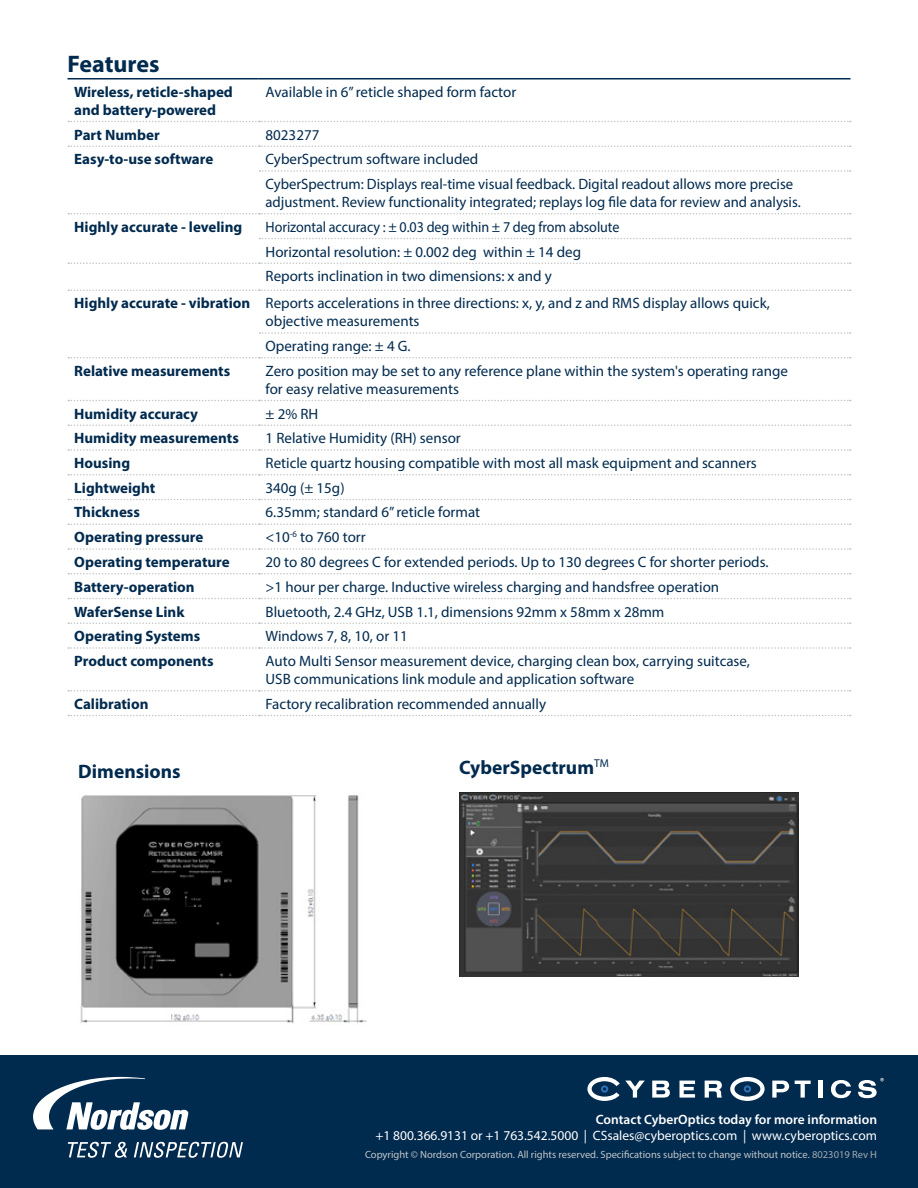
<style>
.page{position:relative;width:918px;height:1188px;background:#fff}
.page>*{position:absolute;margin:0;border:0;box-sizing:border-box;transform-origin:0 0}
.t1{font:700 24px "Myriad Pro";color:#002a4e}
.t2{font:700 19.5px "Myriad Pro";color:#002a4e}
.t3{font:15px/18px "Myriad Pro";color:#002a4e}
.t4{font:700 15px/18px "Myriad Pro";color:#002a4e}
.t5{font:15px/24.8px "Myriad Pro";color:#002a4e;scale:.94 1}
.t6{font:13.5px "Myriad Pro";color:#fff}
.t7{font:600 13.5px "Myriad Pro";color:#fff}
.t8{font:10.5px "Myriad Pro";color:#c3c5c7}
.s1{font-weight:700}
.s2{color:#a3a9af}
</style>
<div class="page">
<div style="left:0;top:1056px;width:918px;height:132px;background:#002a4e"></div>
<svg style="left:652px;top:1081px;width:18px;height:17px"></svg>
<svg style="left:680px;top:1081px;width:15px;height:17px"></svg>
<svg style="left:705px;top:1081px;width:17px;height:17px"></svg>
<svg style="left:772px;top:1081px;width:17px;height:17px"></svg>
<svg style="left:795px;top:1081px;width:16px;height:17px"></svg>
<hr style="left:819px;top:1081px;width:4px;height:17px;background:#fff">
<svg style="left:831px;top:1080px;width:20px;height:18px"></svg>
<svg style="left:730px;top:1077px;width:35px;height:24px"></svg>
<svg style="left:858px;top:1078px;width:26px;height:20px"></svg>
<svg style="left:587px;top:1077px;width:58px;height:24px"></svg>
<svg style="left:68px;top:1142px;width:59px;height:16px"></svg>
<svg style="left:134px;top:1142px;width:109px;height:16px"></svg>
<svg style="left:33px;top:1077px;width:155px;height:53px"></svg>
<svg style="left:68px;top:121px;width:783px;height:1px"></svg>
<svg style="left:68px;top:146px;width:783px;height:1px"></svg>
<svg style="left:260px;top:170px;width:591px;height:2px"></svg>
<svg style="left:68px;top:213px;width:783px;height:1px"></svg>
<svg style="left:260px;top:238px;width:591px;height:1px"></svg>
<svg style="left:68px;top:262px;width:783px;height:2px"></svg>
<svg style="left:68px;top:290px;width:783px;height:1px"></svg>
<svg style="left:260px;top:332px;width:591px;height:2px"></svg>
<svg style="left:68px;top:357px;width:783px;height:1px"></svg>
<svg style="left:68px;top:400px;width:783px;height:1px"></svg>
<svg style="left:68px;top:424px;width:783px;height:2px"></svg>
<svg style="left:68px;top:449px;width:783px;height:2px"></svg>
<svg style="left:68px;top:474px;width:783px;height:2px"></svg>
<svg style="left:68px;top:499px;width:783px;height:1px"></svg>
<svg style="left:68px;top:524px;width:783px;height:1px"></svg>
<svg style="left:68px;top:548px;width:783px;height:2px"></svg>
<svg style="left:68px;top:573px;width:783px;height:1px"></svg>
<svg style="left:68px;top:598px;width:783px;height:1px"></svg>
<svg style="left:68px;top:622px;width:783px;height:2px"></svg>
<svg style="left:68px;top:647px;width:783px;height:2px"></svg>
<svg style="left:68px;top:690px;width:783px;height:2px"></svg>
<svg style="left:68px;top:715px;width:783px;height:1px"></svg>
<hr style="left:68px;top:78px;width:191px;height:2px;background:#002a4e">
<hr style="left:259px;top:78px;width:592px;height:2px;background:#002a4e">
<img style="left:80px;top:795px;width:287px;height:228px">
<img style="left:459px;top:792px;width:340px;height:184px">
<h1 class="t1" style="left:68px;top:48px;width:93px">Features</h1>
<p class="t4" style="left:74px;top:82px;width:160px">Wireless, reticle-shaped and battery-powered</p>
<p class="t3" style="left:266px;top:82px;width:252px">Available in 6” reticle shaped form factor</p>
<p class="t4" style="left:74px;top:125px;width:87px">Part Number</p>
<p class="t3" style="left:266px;top:125px;width:55px">8023277</p>
<p class="t4" style="left:74px;top:150px;width:141px">Easy-to-use software</p>
<p class="t3" style="left:266px;top:147px;width:529px;line-height:24.8px">CyberSpectrum software included<br>CyberSpectrum: Displays real-time visual feedback. Digital readout allows more precise</p>
<p class="t3" style="left:266px;top:193px;width:537px">adjustment. Review functionality integrated; replays log file data for review and analysis.</p>
<p class="t4" style="left:74px;top:217px;width:170px">Highly accurate - leveling</p>
<p class="t5" style="left:266px;top:214px;width:378px">Horizontal accuracy : ± 0.03 deg within ± 7 deg from absolute<br>Horizontal resolution: ± 0.002 deg within ± 14 deg<br>Reports inclination in two dimensions: x and y</p>
<p class="t3" style="left:266px;top:294px;width:506px;text-indent:-191px"><span class="s1">Highly accurate - vibration</span> Reports accelerations in three directions: x, y, and z and RMS display allows quick, objective measurements</p>
<p class="t3" style="left:266px;top:337px;width:147px">Operating range: ± 4 G.</p>
<p class="t4" style="left:74px;top:361px;width:158px">Relative measurements</p>
<p class="t3" style="left:266px;top:361px;width:524px">Zero position may be set to any reference plane within the system's operating range for easy relative measurements</p>
<p class="t4" style="left:74px;top:404px;width:125px">Humidity accuracy</p>
<p class="t3" style="left:266px;top:404px;width:54px">± 2% RH</p>
<p class="t4" style="left:74px;top:429px;width:166px">Humidity measurements</p>
<p class="t3" style="left:266px;top:429px;width:197px">1 Relative Humidity (RH) sensor</p>
<p class="t4" style="left:74px;top:453px;width:57px">Housing</p>
<p class="t3" style="left:266px;top:454px;width:493px">Reticle quartz housing compatible with most all mask equipment and scanners</p>
<p class="t4" style="left:74px;top:478px;width:82px">Lightweight</p>
<p class="t3" style="left:266px;top:478px;width:81px">340g (± 15g)</p>
<p class="t4" style="left:74px;top:503px;width:67px">Thickness</p>
<p class="t3" style="left:266px;top:503px;width:216px">6.35mm; standard 6” reticle format</p>
<p class="t4" style="left:74px;top:528px;width:131px">Operating pressure</p>
<p class="t3" style="left:266px;top:528px;width:102px">&lt;10<sup>-6</sup> to 760 torr</p>
<p class="t4" style="left:74px;top:552px;width:157px">Operating temperature</p>
<p class="t3" style="left:266px;top:553px;width:505px">20 to 80 degrees C for extended periods. Up to 130 degrees C for shorter periods.</p>
<p class="t4" style="left:74px;top:577px;width:122px">Battery-operation</p>
<p class="t3" style="left:266px;top:577px;width:455px">&gt;1 hour per charge. Inductive wireless charging and handsfree operation</p>
<p class="t4" style="left:74px;top:602px;width:112px">WaferSense Link</p>
<p class="t3" style="left:266px;top:602px;width:400px">Bluetooth, 2.4 GHz, USB 1.1, dimensions 92mm x 58mm x 28mm</p>
<p class="t4" style="left:74px;top:627px;width:128px">Operating Systems</p>
<p class="t3" style="left:266px;top:627px;width:144px">Windows 7, 8, 10, or 11</p>
<p class="t4" style="left:74px;top:651px;width:141px">Product components</p>
<p class="t3" style="left:266px;top:652px;width:486px">Auto Multi Sensor measurement device, charging clean box, carrying suitcase,<br>USB communications link module and application software</p>
<p class="t4" style="left:74px;top:694px;width:76px">Calibration</p>
<p class="t3" style="left:266px;top:694px;width:282px">Factory recalibration recommended annually</p>
<h2 class="t2" style="left:78px;top:759px;width:104px">Dimensions</h2>
<h2 class="t2" style="left:459px;top:755px;width:151px">CyberSpectrum<sup>TM</sup></h2>
<p class="t7" style="left:596px;top:1111px;width:283px">Contact CyberOptics today for more information</p>
<p class="t6" style="left:375px;top:1128px;width:503px">+1 800.366.9131 or +1 763.542.5000 | CSsales@cyberoptics.com | www.cyberoptics.com</p>
<p class="t8" style="left:365px;top:1148px;width:514px">Copyright © Nordson Corporation. All rights reserved. Specifications subject to change without notice. <span class="s2">8023019 Rev H</span></p>
</div>
